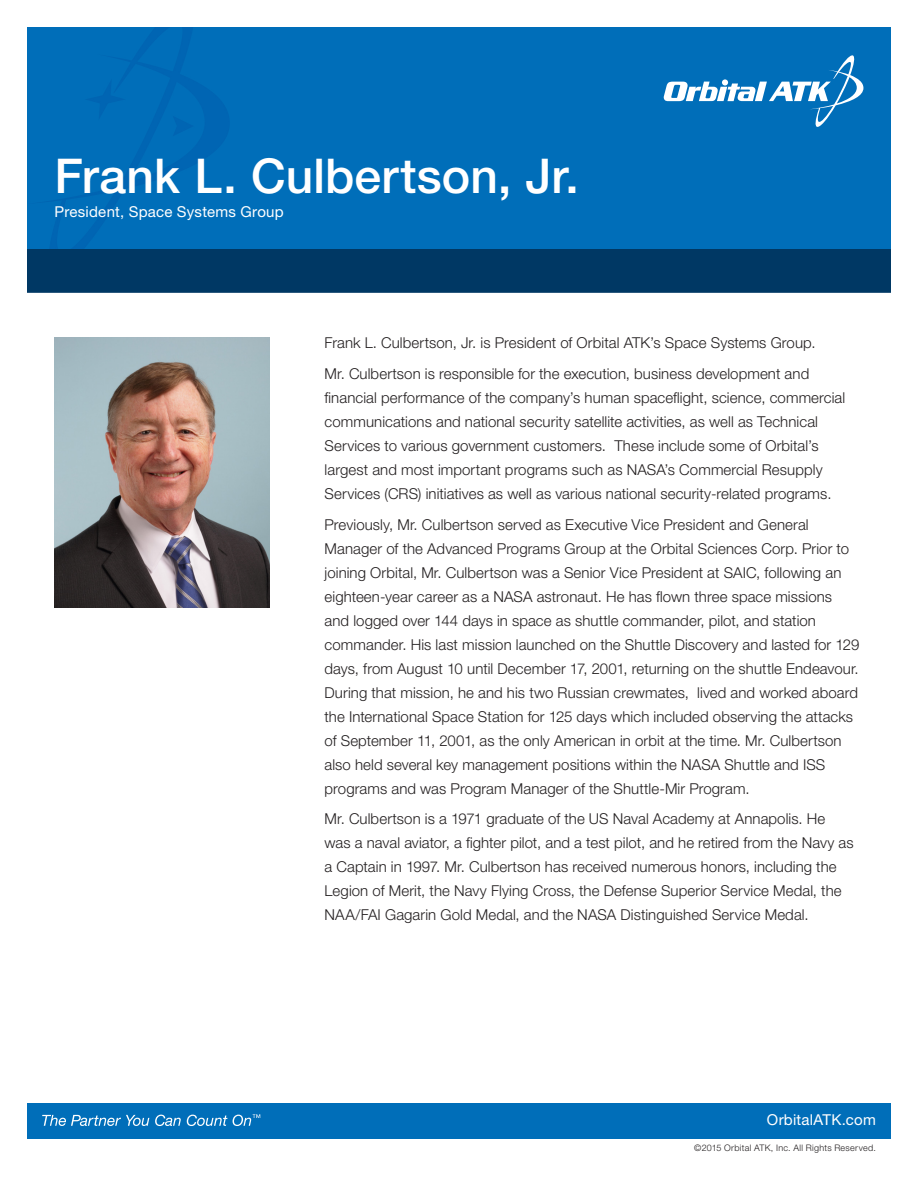
<style>
.page{position:relative;width:918px;height:1188px;background:#fff}
.page>*{position:absolute;margin:0;border:0;box-sizing:border-box;transform-origin:0 0}
.Pg_1_TITLE{font:500 48px "Helvetica Neue LT Std";letter-spacing:.005em;color:#fff}
.Pg_1_BODY{font:300 15px/24px "Helvetica Neue LT Std";letter-spacing:.005em;color:#231f20}
.Pg_1_SUBTITLE{font:15px "Helvetica Neue LT Std";letter-spacing:.015em;color:#fff}
.t1{font:300 9px "Helvetica Neue LT Std";letter-spacing:.035em;color:#231f20}
</style>
<div class="page">
<div style="left:27px;top:27px;width:864px;height:222px;background:#006eb9"></div>
<svg style="left:664px;top:54px;width:199px;height:74px;background:#2885c4"></svg>
<div style="left:27px;top:249px;width:864px;height:45px;background:#003864"></div>
<hr style="left:27px;top:293px;width:864px;height:3px;background:#fff">
<div style="left:27px;top:1103px;width:864px;height:35px;background:#006eb9"></div>
<svg style="left:42px;top:1115px;width:107px;height:11px"></svg>
<svg style="left:155px;top:1115px;width:26px;height:11px"></svg>
<svg style="left:187px;top:1114px;width:73px;height:12px"></svg>
<img style="left:54px;top:338px;width:216px;height:270px">
<p class="Pg_1_TITLE" style="left:55px;top:147px;width:526px">Frank L. Culbertson, Jr.</p>
<p class="Pg_1_SUBTITLE" style="left:55px;top:203px;width:231px">President, Space Systems Group</p>
<p class="Pg_1_BODY" style="left:325px;top:331px;width:493px">Frank L. Culbertson, Jr. is President of Orbital ATK’s Space Systems Group.</p>
<p class="Pg_1_BODY" style="left:325px;top:361px;width:522px">Mr. Culbertson is responsible for the execution, business development and financial performance of the company’s human spaceflight, science, commercial communications and national security satellite activities, as well as Technical Services to various government customers. These include some of Orbital’s largest and most important programs such as NASA’s Commercial Resupply Services (CRS) initiatives as well as various national security-related programs.</p>
<p class="Pg_1_BODY" style="left:325px;top:512px;width:536px">Previously, Mr. Culbertson served as Executive Vice President and General Manager of the Advanced Programs Group at the Orbital Sciences Corp. Prior to joining Orbital, Mr. Culbertson was a Senior Vice President at SAIC, following an eighteen-year career as a NASA astronaut. He has flown three space missions and logged over 144 days in space as shuttle commander, pilot, and station commander. His last mission launched on the Shuttle Discovery and lasted for 129 days, from August 10 until December 17, 2001, returning on the shuttle Endeavour.<br>During that mission, he and his two Russian crewmates, lived and worked aboard the International Space Station for 125 days which included observing the attacks of September 11, 2001, as the only American in orbit at the time. Mr. Culbertson also held several key management positions within the NASA Shuttle and ISS programs and was Program Manager of the Shuttle-Mir Program.</p>
<p class="Pg_1_BODY" style="left:325px;top:807px;width:531px">Mr. Culbertson is a 1971 graduate of the US Naval Academy at Annapolis. He was a naval aviator, a fighter pilot, and a test pilot, and he retired from the Navy as a Captain in 1997. Mr. Culbertson has received numerous honors, including the Legion of Merit, the Navy Flying Cross, the Defense Superior Service Medal, the NAA/FAI Gagarin Gold Medal, and the NASA Distinguished Service Medal.</p>
<p class="Pg_1_SUBTITLE" style="left:767px;top:1111px;width:110px">OrbitalATK.com</p>
<p class="t1" style="left:694px;top:1142px;width:183px">©2015 Orbital ATK, Inc. All Rights Reserved.</p>
</div>
